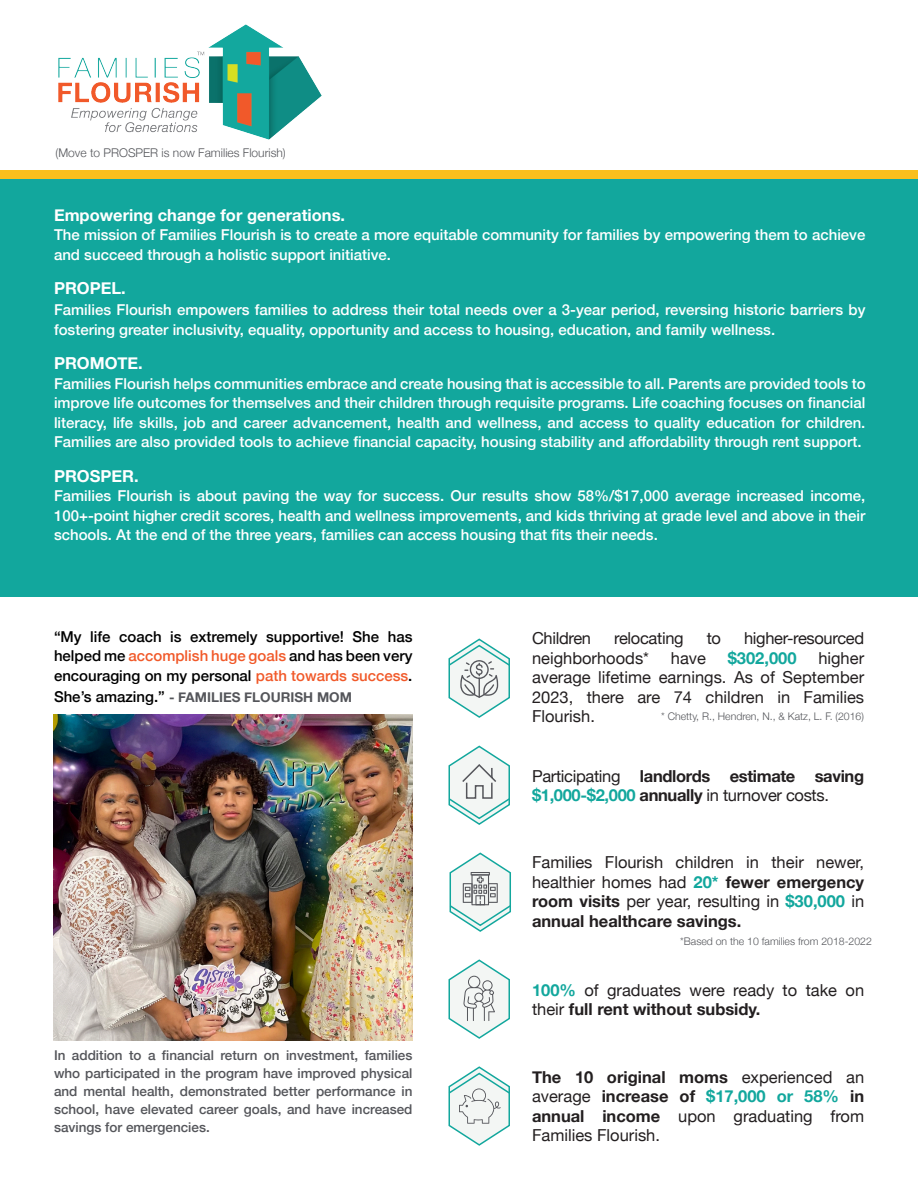
<style>
.page{position:relative;width:918px;height:1188px;background:#fff}
.page>*{position:absolute;margin:0;border:0;box-sizing:border-box;transform-origin:0 0}
.Body{font:16.5px/19.5px "Helvetica Neue";color:#231f20;text-align:justify}
.Body-2{font:700 16.5px/19.5px "Helvetica Neue";letter-spacing:-.02em;color:#231f20}
.stat{font:16.5px/19.5px "Helvetica Neue";color:#231f20}
.Body-3{font:16.5px "Helvetica Neue";letter-spacing:-.02em;color:#231f20}
.Subhead{font:700 16.5px "Helvetica Neue";color:#fff}
.Body-4{font:700 16.5px "Helvetica Neue";color:#fff}
.Body-5{font:700 16.5px "Helvetica Neue";color:#12a79d}
.Body-6{font:500 15px/19.5px "Helvetica Neue";color:#fff}
.Body-7{font:500 15px/19.5px "Helvetica Neue";color:#000;text-align:justify}
.Body-8{font:500 13.5px/18px "Helvetica Neue";color:#54555a;text-align:justify}
.Body-9{font:700 13.5px "Helvetica Neue";color:#54555a}
.t1{font:300 12px "Helvetica Neue";color:#54555a}
.t2{font:300 10.5px "Helvetica Neue";color:#54555a}
.s1{color:#f15929}
.s2{font-weight:500;font-size:15px;color:#000}
.s3{font-weight:400}
.s4{color:#12a79d}
.s5{font-weight:700;color:#12a79d}
.s6{font-weight:700}
</style>
<div class="page">
<div style="left:0;top:179px;width:918px;height:418px;background:#12a79d"></div>
<svg style="left:448px;top:745px;width:62px;height:80px"></svg>
<svg style="left:448px;top:959px;width:62px;height:80px"></svg>
<svg style="left:449px;top:852px;width:62px;height:80px"></svg>
<img style="left:54px;top:714px;width:358px;height:327px">
<div style="left:0;top:170px;width:918px;height:9px;background:#fabf1c"></div>
<svg style="left:448px;top:638px;width:62px;height:80px"></svg>
<svg style="left:448px;top:1066px;width:62px;height:80px"></svg>
<img style="left:58px;top:24px;width:264px;height:116px">
<p class="t1" style="left:56px;top:143px;width:232px">(Move to PROSPER is now Families Flourish)</p>
<p class="Subhead" style="left:54px;top:202px;width:293px">Empowering change for generations.</p>
<p class="Body-6" style="left:54px;top:224px;width:813px">The mission of Families Flourish is to create a more equitable community for families by empowering them to achieve and succeed through a holistic support initiative.</p>
<p class="Body-4" style="left:54px;top:276px;width:73px">PROPEL.</p>
<p class="Body-6" style="left:54px;top:299px;width:813px">Families Flourish empowers families to address their total needs over a 3-year period, reversing historic barriers by fostering greater inclusivity, equality, opportunity and access to housing, education, and family wellness.</p>
<p class="Body-4" style="left:54px;top:351px;width:90px">PROMOTE.</p>
<p class="Body-6" style="left:54px;top:373px;width:813px;text-align:justify">Families Flourish helps communities embrace and create housing that is accessible to all. Parents are provided tools to improve life outcomes for themselves and their children through requisite programs. Life coaching focuses on financial literacy, life skills, job and career advancement, health and wellness, and access to quality education for children.<br>Families are also provided tools to achieve financial capacity, housing stability and affordability through rent support.</p>
<p class="Body-4" style="left:54px;top:463px;width:86px">PROSPER.</p>
<p class="Body-6" style="left:54px;top:485px;width:813px;text-align:justify">Families Flourish is about paving the way for success. Our results show 58%/$17,000 average increased income, 100+-point higher credit scores, health and wellness improvements, and kids thriving at grade level and above in their schools. At the end of the three years, families can access housing that fits their needs.</p>
<p class="Body-7" style="left:54px;top:625px;width:360px">“My life coach is extremely supportive! She has helped me <span class="s1">accomplish huge goals</span> and has been very encouraging on my personal <span class="s1">path towards success</span>.</p>
<p class="Body-9" style="left:54px;top:686px;width:300px"><span class="s2">She’s amazing.”</span> - FAMILIES FLOURISH MOM</p>
<p class="Body-8" style="left:54px;top:1045px;width:360px">In addition to a financial return on investment, families who participated in the program have improved physical and mental health, demonstrated better performance in school, have elevated career goals, and have increased savings for emergencies.</p>
<p class="Body-3" style="left:532px;top:626px;width:61px">Children</p>
<p class="Body-3" style="left:614px;top:626px;width:71px">relocating</p>
<p class="Body" style="left:707px;top:630px;width:16px">to</p>
<p class="Body-3" style="left:744px;top:626px;width:122px">higher-resourced</p>
<p class="Body" style="left:532px;top:649px;width:119px">neighborhoods*</p>
<p class="Body" style="left:671px;top:649px;width:37px">have</p>
<p class="Body-5" style="left:728px;top:645px;width:70px">$302,000</p>
<p class="Body" style="left:532px;top:649px;width:334px;text-indent:286px">higher average lifetime earnings. As of September 2023, there are 74 children in Families Flourish.</p>
<p class="t2" style="left:661px;top:708px;width:204px">* Chetty, R., Hendren, N., &amp; Katz, L. F. (2016)</p>
<p class="Body-2" style="left:532px;top:767px;width:334px"><span class="s3">Participating</span> landlords estimate saving <span class="s4">$1,000-$2,000</span> annually <span class="s3">in turnover costs.</span></p>
<p class="Body" style="left:532px;top:854px;width:334px">Families Flourish children in their newer, healthier homes had <span class="s5">20*</span> <span class="s6">fewer emergency room visits</span> per year, resulting in <span class="s5">$30,000</span> in <span class="s6">annual healthcare savings.</span></p>
<p class="t2" style="left:680px;top:932px;width:193px">*Based on the 10 families from 2018-2022</p>
<p class="stat" style="left:532px;top:981px;width:334px"><span class="s5">100%</span> of graduates were ready to take on their <span class="s6">full rent without subsidy.</span></p>
<p class="Body" style="left:532px;top:1068px;width:334px"><span class="s6">The 10 original moms</span> experienced an average <span class="s6">increase of</span> <span class="s5">$17,000 or 58%</span> <span class="s6">in annual income</span> upon graduating from Families Flourish.</p>
</div>
